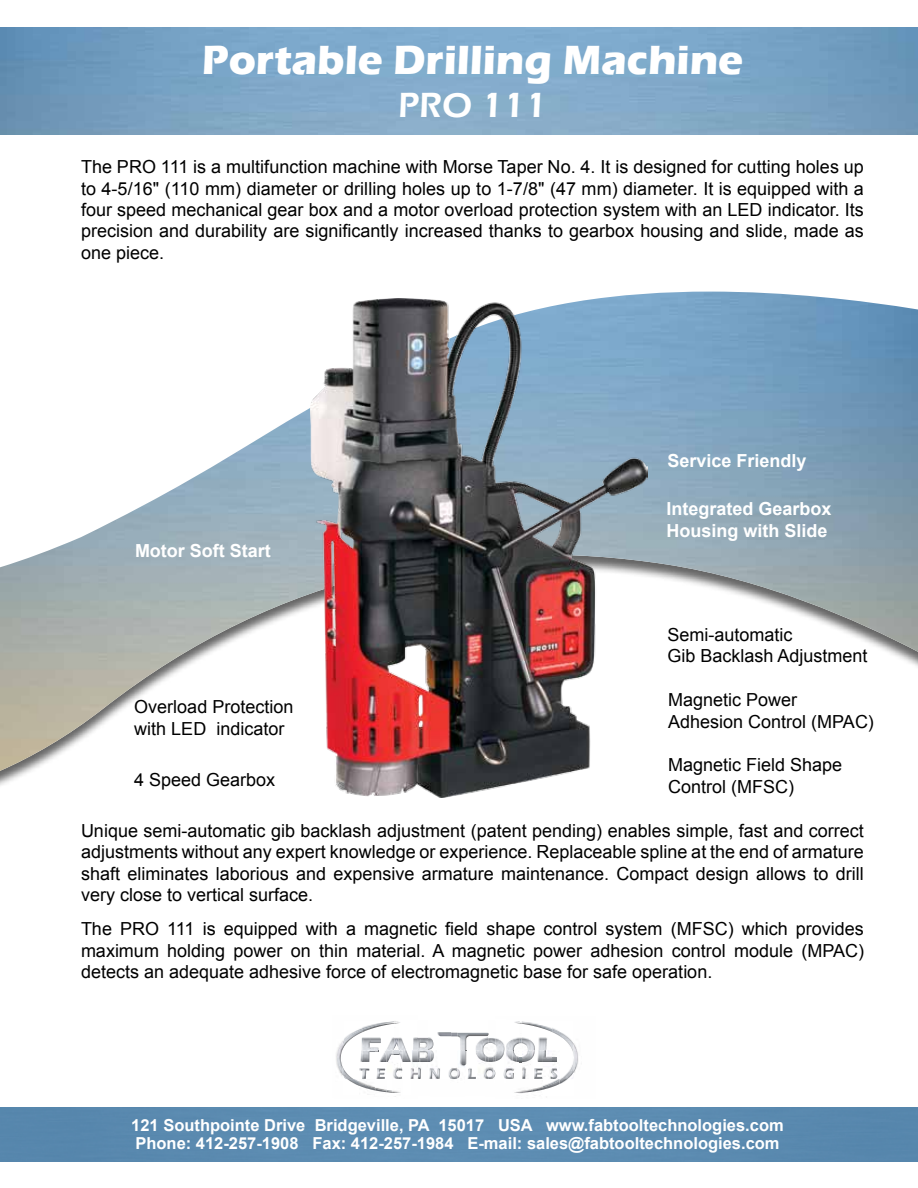
<style>
.page{position:relative;width:918px;height:1188px;background:#fff}
.page>*{position:absolute;margin:0;border:0;box-sizing:border-box;transform-origin:0 0}
.t1{font:700 42px "Eras ITC";color:#fff}
.t2{font:600 36px "Eras ITC";color:#fff}
.t3{font:18px/21.6px "Arial";color:#000}
.t4{font:700 18px/21.6px "Arial";color:#fff}
.t5{font:700 16.5px/18px "Arial";color:#fff}
</style>
<div class="page">
<img style="left:0;top:292px;width:918px;height:479px">
<img style="left:0;top:27px;width:918px;height:108px">
<img style="left:311px;top:298px;width:337px;height:500px">
<div style="left:0;top:1108px;width:918px;height:54px;background:#5b8bb0"></div>
<img style="left:575px;top:1045px;width:3px;height:25px">
<img style="left:337px;top:1041px;width:7px;height:33px">
<img style="left:343px;top:1067px;width:16px;height:19px">
<img style="left:344px;top:1030px;width:17px;height:17px">
<svg style="left:344px;top:1069px;width:9px;height:10px"></svg>
<svg style="left:361px;top:1021px;width:214px;height:76px"></svg>
<h1 class="t1" style="left:202px;top:36px;width:543px">Portable Drilling Machine</h1>
<h2 class="t2" style="left:398px;top:85px;width:150px">PRO 111</h2>
<p class="t3" style="left:81px;top:157px;width:784px;text-align:justify">The PRO 111 is a multifunction machine with Morse Taper No. 4. It is designed for cutting holes up to 4-5/16" (110 mm) diameter or drilling holes up to 1-7/8" (47 mm) diameter. It is equipped with a four speed mechanical gear box and a motor overload protection system with an LED indicator. Its precision and durability are significantly increased thanks to gearbox housing and slide, made as one piece.</p>
<p class="t4" style="left:668px;top:450px;width:141px">Service Friendly</p>
<p class="t4" style="left:135px;top:540px;width:137px">Motor Soft Start</p>
<p class="t3" style="left:134px;top:696px;width:161px">Overload Protection with LED indicator</p>
<p class="t3" style="left:134px;top:769px;width:143px">4 Speed Gearbox</p>
<p class="t4" style="left:667px;top:498px;width:167px">Integrated Gearbox<br>Housing with Slide</p>
<p class="t3" style="left:667px;top:624px;width:202px">Semi-automatic<br>Gib Backlash Adjustment</p>
<p class="t3" style="left:668px;top:689px;width:207px">Magnetic Power<br>Adhesion Control (MPAC)</p>
<p class="t3" style="left:668px;top:754px;width:176px">Magnetic Field Shape<br>Control (MFSC)</p>
<p class="t3" style="left:81px;top:820px;width:784px;text-align:justify">Unique semi-automatic gib backlash adjustment (patent pending) enables simple, fast and correct adjustments without any expert knowledge or experience. Replaceable spline at the end of armature shaft eliminates laborious and expensive armature maintenance. Compact design allows to drill very close to vertical surface.</p>
<p class="t3" style="left:81px;top:918px;width:785px;text-align:justify">The PRO 111 is equipped with a magnetic field shape control system (MFSC) which provides maximum holding power on thin material. A magnetic power adhesion control module (MPAC) detects an adequate adhesive force of electromagnetic base for safe operation.</p>
<p class="t5" style="left:131px;top:1117px;width:654px">121 Southpointe Drive Bridgeville, PA 15017 USA www.fabtooltechnologies.com<br>Phone: 412-257-1908 Fax: 412-257-1984 E-mail: sales@fabtooltechnologies.com</p>
</div>
